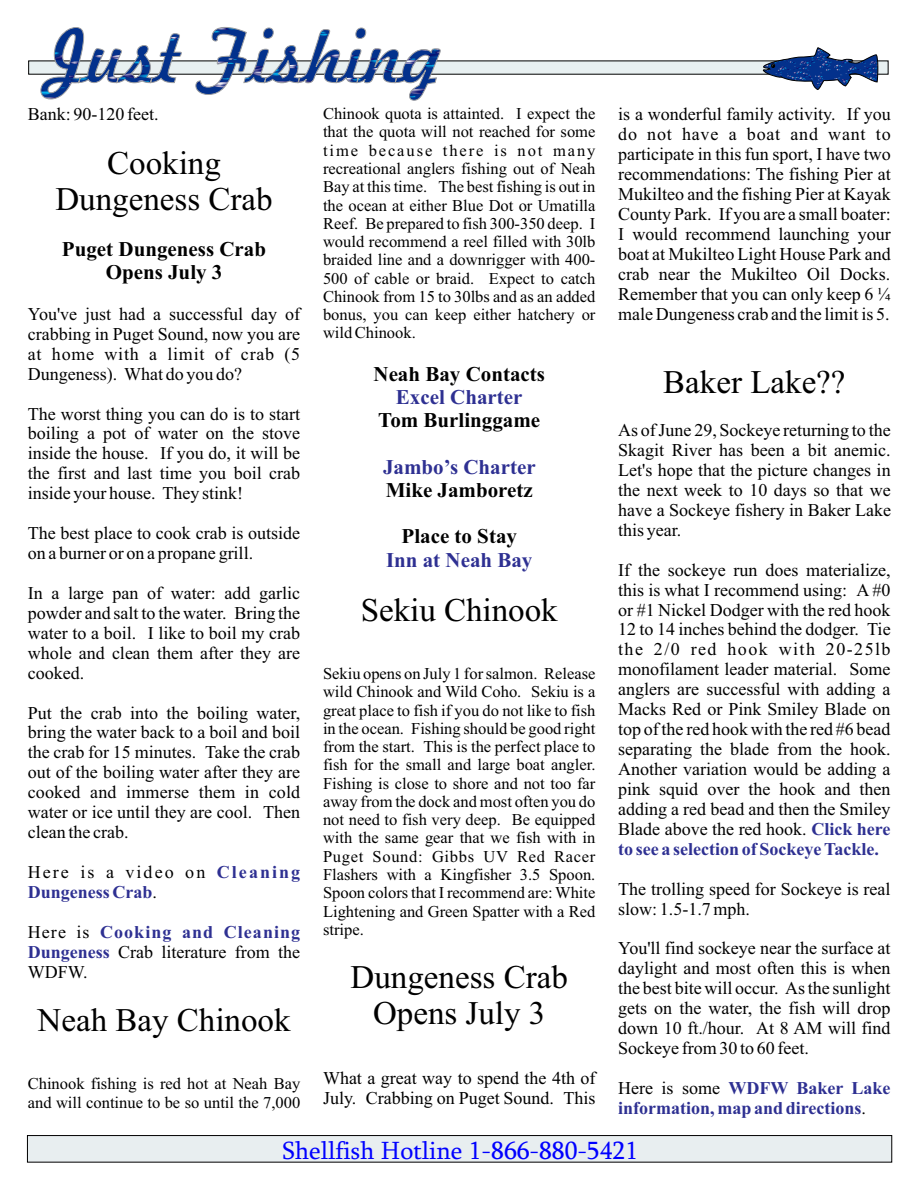
<style>
.page{position:relative;width:918px;height:1188px;background:#fff}
.page>*{position:absolute;margin:0;border:0;box-sizing:border-box;transform-origin:0 0}
.t1{font:33px/36.6px "Times New Roman";color:#000;text-align:center}
.t2{font:25.5px "Sylfaen";color:#00f}
.t3{font:700 21px/23.2px "Times New Roman";color:#000;text-align:center}
.t4{font:700 21px "Times New Roman";color:#2e3092}
.t5{font:18px/20px "Times New Roman";color:#000;text-align:justify}
.t6{font:700 18px/20px "Times New Roman";color:#2e3092}
.t7{font:16.5px/18.3px "Times New Roman";color:#000;text-align:justify}
.s1{font-weight:400;color:#000}
.s2{font-weight:700;color:#2e3092}
</style>
<div class="page">
<div style="left:27px;top:1135px;width:865px;height:27px;background:#e8eef0;border:1px solid #000"></div>
<div style="left:28px;top:61px;width:860px;height:13px;background:#e8f0f1"></div>
<svg style="left:41px;top:27px;width:400px;height:74px"></svg>
<svg style="left:763px;top:47px;width:115px;height:43px"></svg>
<p class="t5" style="left:28px;top:106px;width:132px">Bank: 90-120 feet.</p>
<h1 class="t1" style="left:55px;top:148px;width:219px">Cooking<br>Dungeness Crab</h1>
<p class="t3" style="left:62px;top:240px;width:206px">Puget Dungeness Crab<br>Opens July 3</p>
<p class="t5" style="left:28px;top:306px;width:274px">You've just had a successful day of crabbing in Puget Sound, now you are at home with a limit of crab (5<br>Dungeness). What do you do?</p>
<p class="t5" style="left:28px;top:405px;width:274px">The worst thing you can do is to start boiling a pot of water on the stove inside the house. If you do, it will be the first and last time you boil crab inside your house. They stink!</p>
<p class="t5" style="left:28px;top:525px;width:274px">The best place to cook crab is outside on a burner or on a propane grill.</p>
<p class="t5" style="left:28px;top:585px;width:274px">In a large pan of water: add garlic powder and salt to the water. Bring the water to a boil. I like to boil my crab whole and clean them after they are cooked.</p>
<p class="t5" style="left:28px;top:704px;width:274px">Put the crab into the boiling water, bring the water back to a boil and boil the crab for 15 minutes. Take the crab out of the boiling water after they are cooked and immerse them in cold water or ice until they are cool. Then clean the crab.</p>
<p class="t6" style="left:28px;top:864px;width:274px"><span class="s1">Here is a video on</span> Cleaning<br>Dungeness Crab<span class="s1">.</span></p>
<p class="t5" style="left:28px;top:924px;width:274px">Here is <span class="s2">Cooking and Cleaning Dungeness</span> Crab literature from the WDFW.</p>
<h1 class="t1" style="left:38px;top:1005px;width:254px">Neah Bay Chinook</h1>
<p class="t7" style="left:28px;top:1076px;width:274px">Chinook fishing is red hot at Neah Bay and will continue to be so until the 7,000</p>
<p class="t7" style="left:323px;top:106px;width:274px">Chinook quota is attainted. I expect the that the quota will not reached for some time because there is not many recreational anglers fishing out of Neah Bay at this time. The best fishing is out in the ocean at either Blue Dot or Umatilla Reef. Be prepared to fish 300-350 deep. I would recommend a reel filled with 30lb braided line and a downrigger with 400- 500 of cable or braid. Expect to catch Chinook from 15 to 30lbs and as an added bonus, you can keep either hatchery or wild Chinook.</p>
<p class="t3" style="left:374px;top:364px;width:173px">Neah Bay Contacts</p>
<p class="t4" style="left:396px;top:390px;width:128px">Excel Charter</p>
<p class="t3" style="left:378px;top:411px;width:163px">Tom Burlinggame</p>
<p class="t4" style="left:383px;top:459px;width:154px">Jambo’s Charter</p>
<p class="t3" style="left:386px;top:480px;width:149px">Mike Jamboretz</p>
<p class="t3" style="left:402px;top:527px;width:117px">Place to Stay</p>
<p class="t4" style="left:386px;top:552px;width:148px">Inn at Neah Bay</p>
<h1 class="t1" style="left:361px;top:594px;width:199px">Sekiu Chinook</h1>
<p class="t7" style="left:323px;top:666px;width:274px">Sekiu opens on July 1 for salmon. Release wild Chinook and Wild Coho. Sekiu is a great place to fish if you do not like to fish in the ocean. Fishing should be good right from the start. This is the perfect place to fish for the small and large boat angler.<br>Fishing is close to shore and not too far away from the dock and most often you do not need to fish very deep. Be equipped with the same gear that we fish with in Puget Sound: Gibbs UV Red Racer Flashers with a Kingfisher 3.5 Spoon.<br>Spoon colors that I recommend are: White Lightening and Green Spatter with a Red stripe.</p>
<h1 class="t1" style="left:351px;top:962px;width:219px">Dungeness Crab<br>Opens July 3</h1>
<p class="t5" style="left:323px;top:1070px;width:274px">What a great way to spend the 4th of<br>July. Crabbing on Puget Sound. This</p>
<p class="t5" style="left:618px;top:106px;width:274px">is a wonderful family activity. If you do not have a boat and want to participate in this fun sport, I have two recommendations: The fishing Pier at Mukilteo and the fishing Pier at Kayak County Park. If you are a small boater:<br>I would recommend launching your boat at Mukilteo Light House Park and crab near the Mukilteo Oil Docks.<br>Remember that you can only keep 6 ¼ male Dungeness crab and the limit is 5.</p>
<h1 class="t1" style="left:663px;top:367px;width:184px">Baker Lake??</h1>
<p class="t5" style="left:618px;top:422px;width:274px">As of June 29, Sockeye returning to the Skagit River has been a bit anemic.<br>Let's hope that the picture changes in the next week to 10 days so that we have a Sockeye fishery in Baker Lake this year.</p>
<p class="t5" style="left:618px;top:561px;width:274px">If the sockeye run does materialize, this is what I recommend using: A #0 or #1 Nickel Dodger with the red hook 12 to 14 inches behind the dodger. Tie the 2/0 red hook with 20-25lb monofilament leader material. Some anglers are successful with adding a Macks Red or Pink Smiley Blade on top of the red hook with the red #6 bead separating the blade from the hook.<br>Another variation would be adding a pink squid over the hook and then adding a red bead and then the Smiley Blade above the red hook. <span class="s2">Click here to see a selection of Sockeye Tackle.</span></p>
<p class="t5" style="left:618px;top:880px;width:274px">The trolling speed for Sockeye is real slow: 1.5-1.7 mph.</p>
<p class="t5" style="left:618px;top:940px;width:274px">You'll find sockeye near the surface at daylight and most often this is when the best bite will occur. As the sunlight gets on the water, the fish will drop down 10 ft./hour. At 8 AM will find Sockeye from 30 to 60 feet.</p>
<p class="t6" style="left:618px;top:1080px;width:274px"><span class="s1">Here is some</span> WDFW Baker Lake information, map and directions<span class="s1">.</span></p>
<h2 class="t2" style="left:282px;top:1140px;width:357px">Shellfish Hotline 1-866-880-5421</h2>
</div>
